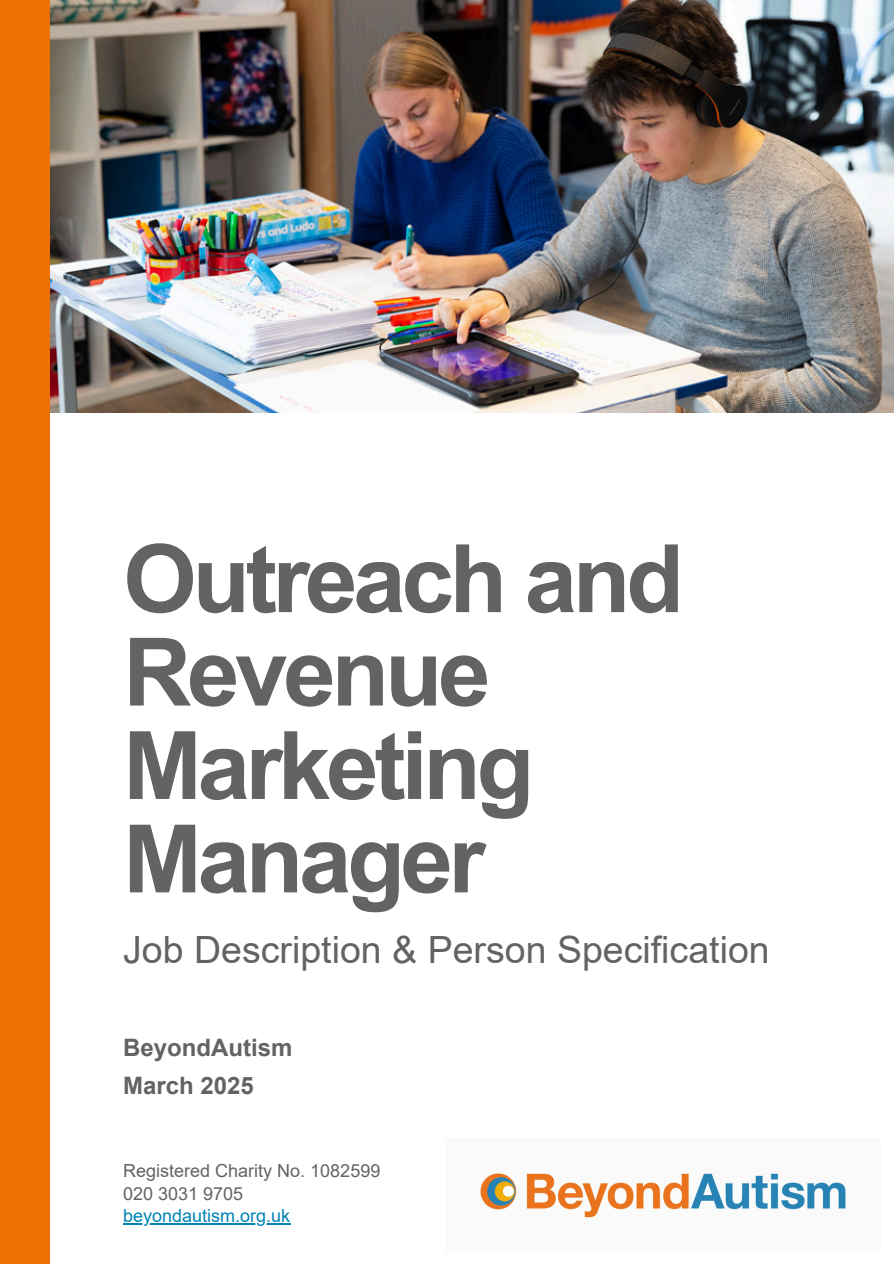
<style>
.page{position:relative;width:894px;height:1264px;background:#fff}
.page>*{position:absolute;margin:0;border:0;box-sizing:border-box;transform-origin:0 0}
.t1{font:700 94.5px/93.3px "Arial";letter-spacing:-.045em;color:#636362}
.t2{font:37.5px "Arial";color:#636362}
.t3{font:700 24px/38.2px "Arial";color:#636362}
.t4{font:18px "Arial";color:#636362}
.t5{font:18px "Arial";color:#0084b6}
</style>
<div class="page">
<img style="left:50px;top:0;width:843px;height:413px">
<div style="left:0;top:0;width:50px;height:1263px;background:#ed7102"></div>
<img style="left:480px;top:1173px;width:366px;height:45px">
<hr style="left:123px;top:1223px;width:167px;height:1px;background:#0084b6">
<p class="t1" style="left:123px;top:532px;width:562px">Outreach and<br>Revenue<br>Marketing<br>Manager</p>
<h2 class="t2" style="left:123px;top:929px;width:648px">Job Description &amp; Person Specification</h2>
<h1 class="t3" style="left:123px;top:1028px;width:171px">BeyondAutism<br>March 2025</h1>
<h3 class="t4" style="left:123px;top:1160px;width:259px">Registered Charity No. 1082599</h3>
<p class="t4" style="left:123px;top:1183px;width:122px">020 3031 9705</p>
<p class="t5" style="left:123px;top:1205px;width:169px">beyondautism.org.uk</p>
</div>
